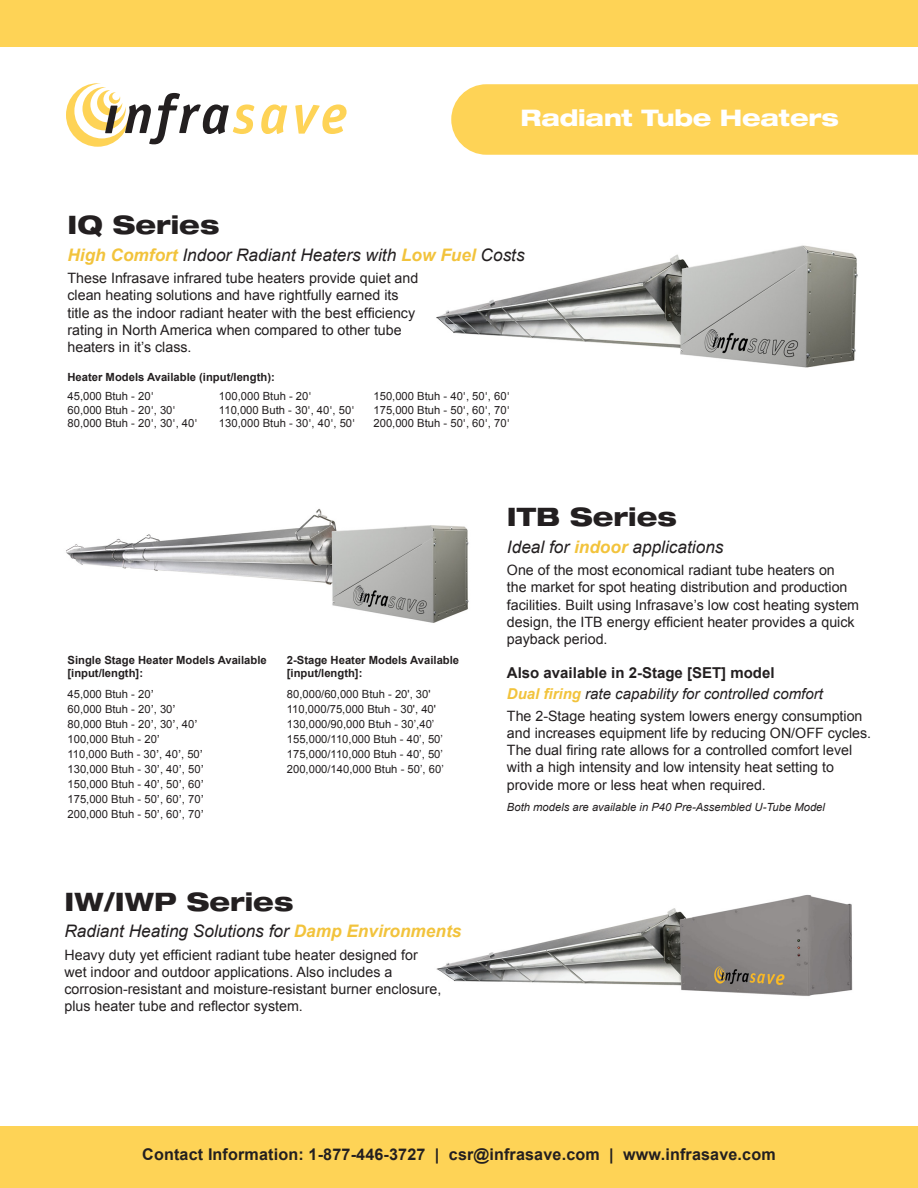
<style>
.page{position:relative;width:918px;height:1188px;background:#fff}
.page>*{position:absolute;margin:0;border:0;box-sizing:border-box;transform-origin:0 0}
.t1{font:800 expanded 25.5px "Helvetica Neue";color:#231f20}
.t2{font:800 expanded 22.8px "Helvetica Neue";letter-spacing:-.01em;color:#fff}
.t3{font:italic 17.25px "Arial";color:#231f20}
.t4{font:700 16.2px "Arial";letter-spacing:.01em;color:#231f20}
.t5{font:italic 15px "Arial";color:#231f20}
.t6{font:700 15px "Arial";color:#231f20}
.t7{font:14.25px/17.1px "Arial";color:#231f20}
.t8{font:11.25px/15px "Arial";color:#231f20}
.t9{font:700 11.25px/13.5px "Arial";color:#231f20}
.t10{font:italic 11.25px "Arial";color:#231f20}
.s1{font-weight:700;color:#f2c33c}
.s2{font-family:"Helvetica Neue"}
</style>
<div class="page">
<div style="left:0;top:0;width:918px;height:47px;background:#fed356"></div>
<div style="left:0;top:1126px;width:918px;height:62px;background:#fed356"></div>
<div style="left:451px;top:84px;width:467px;height:71px;background:#fed356"></div>
<img style="left:436px;top:245px;width:422px;height:123px">
<img style="left:66px;top:508px;width:403px;height:115px">
<img style="left:436px;top:894px;width:417px;height:102px">
<svg style="left:261px;top:104px;width:26px;height:30px"></svg>
<svg style="left:295px;top:104px;width:52px;height:30px"></svg>
<svg style="left:66px;top:83px;width:188px;height:64px"></svg>
<p class="t2" style="left:521px;top:104px;width:320px">Radiant Tube Heaters</p>
<p class="t1" style="left:68px;top:208px;width:153px">IQ Series</p>
<p class="t3" style="left:68px;top:244px;width:459px"><span class="s1">High Comfort</span> Indoor Radiant Heaters with <span class="s1">Low Fuel</span> Costs</p>
<p class="t7" style="left:68px;top:270px;width:352px">These Infrasave infrared tube heaters provide quiet and</p>
<p class="t7" style="left:68px;top:287px;width:333px">clean heating solutions and have rightfully earned its</p>
<p class="t7" style="left:68px;top:304px;width:349px">title as the indoor radiant heater with the best efficiency</p>
<p class="t7" style="left:68px;top:321px;width:336px">rating in North America when compared to other tube</p>
<p class="t7" style="left:68px;top:338px;width:126px">heaters in it’s class.</p>
<p class="t9" style="left:68px;top:371px;width:209px">Heater Models Available (input/length):</p>
<p class="t8" style="left:68px;top:389px;width:88px">45,000 Btuh - 20<span class="s2">'</span></p>
<p class="t8" style="left:219px;top:389px;width:94px">100,000 Btuh - 20<span class="s2">'</span></p>
<p class="t8" style="left:374px;top:389px;width:138px">150,000 Btuh - 40<span class="s2">'</span>, 50<span class="s2">'</span>, 60<span class="s2">'</span></p>
<p class="t8" style="left:68px;top:403px;width:110px">60,000 Btuh - 20<span class="s2">'</span>, 30<span class="s2">'</span></p>
<p class="t8" style="left:219px;top:403px;width:137px">110,000 Buth - 30<span class="s2">'</span>, 40<span class="s2">'</span>, 50<span class="s2">'</span></p>
<p class="t8" style="left:374px;top:403px;width:138px">175,000 Btuh - 50<span class="s2">'</span>, 60<span class="s2">'</span>, 70<span class="s2">'</span></p>
<p class="t8" style="left:68px;top:416px;width:132px">80,000 Btuh - 20<span class="s2">'</span>, 30<span class="s2">'</span>, 40<span class="s2">'</span></p>
<p class="t8" style="left:219px;top:416px;width:138px">130,000 Btuh - 30<span class="s2">'</span>, 40<span class="s2">'</span>, 50<span class="s2">'</span></p>
<p class="t8" style="left:374px;top:416px;width:138px">200,000 Btuh - 50<span class="s2">'</span>, 60<span class="s2">'</span>, 70<span class="s2">'</span></p>
<p class="t9" style="left:68px;top:654px;width:201px">Single Stage Heater Models Available [input/length]:</p>
<p class="t8" style="left:68px;top:686px;width:132px">45,000 Btuh - 20<span class="s2">’<br></span>60,000 Btuh - 20<span class="s2">’</span>, 30<span class="s2">’<br></span>80,000 Btuh - 20<span class="s2">’</span>, 30<span class="s2">’</span>, 40<span class="s2">’</span></p>
<p class="t8" style="left:68px;top:731px;width:94px">100,000 Btuh - 20<span class="s2">’</span></p>
<p class="t8" style="left:68px;top:746px;width:137px">110,000 Buth - 30<span class="s2">’</span>, 40<span class="s2">’</span>, 50<span class="s2">’</span></p>
<p class="t8" style="left:68px;top:761px;width:138px">130,000 Btuh - 30<span class="s2">’</span>, 40<span class="s2">’</span>, 50<span class="s2">’</span></p>
<p class="t8" style="left:68px;top:776px;width:138px">150,000 Btuh - 40<span class="s2">’</span>, 50<span class="s2">’</span>, 60<span class="s2">’</span></p>
<p class="t8" style="left:68px;top:791px;width:138px">175,000 Btuh - 50<span class="s2">’</span>, 60<span class="s2">’</span>, 70<span class="s2">’</span></p>
<p class="t8" style="left:68px;top:806px;width:138px">200,000 Btuh - 50<span class="s2">’</span>, 60<span class="s2">’</span>, 70<span class="s2">’</span></p>
<p class="t9" style="left:287px;top:654px;width:174px">2-Stage Heater Models Available [input/length]:</p>
<p class="t8" style="left:287px;top:686px;width:151px">80,000/60,000 Btuh - 20', 30'<br>110,000/75,000 Btuh - 30', 40'</p>
<p class="t8" style="left:287px;top:716px;width:149px">130,000/90,000 Btuh - 30’,40’</p>
<p class="t8" style="left:287px;top:731px;width:158px">155,000/110,000 Btuh - 40’, 50’</p>
<p class="t8" style="left:287px;top:746px;width:158px">175,000/110,000 Btuh - 40’, 50’</p>
<p class="t8" style="left:287px;top:761px;width:158px">200,000/140,000 Btuh - 50’, 60’</p>
<p class="t1" style="left:64px;top:885px;width:230px">IW/IWP Series</p>
<p class="t3" style="left:64px;top:920px;width:398px">Radiant Heating Solutions for <span class="s1">Damp Environments</span></p>
<p class="t7" style="left:64px;top:946px;width:355px">Heavy duty yet efficient radiant tube heater designed for</p>
<p class="t7" style="left:64px;top:963px;width:329px">wet indoor and outdoor applications. Also includes a</p>
<p class="t7" style="left:64px;top:981px;width:378px">corrosion-resistant and moisture-resistant burner enclosure,</p>
<p class="t7" style="left:64px;top:998px;width:240px">plus heater tube and reflector system.</p>
<p class="t1" style="left:507px;top:500px;width:171px">ITB Series</p>
<p class="t3" style="left:507px;top:536px;width:218px">Ideal for <span class="s1">indoor</span> applications</p>
<p class="t7" style="left:507px;top:562px;width:342px">One of the most economical radiant tube heaters on the market for spot heating distribution and production</p>
<p class="t7" style="left:507px;top:596px;width:354px">facilities. Built using Infrasave’s low cost heating system</p>
<p class="t7" style="left:507px;top:613px;width:349px">design, the ITB energy efficient heater provides a quick payback period.</p>
<p class="t6" style="left:507px;top:663px;width:269px">Also available in 2-Stage [SET] model</p>
<p class="t5" style="left:507px;top:684px;width:317px"><span class="s1">Dual firing</span> rate capability for controlled comfort</p>
<p class="t7" style="left:507px;top:708px;width:366px">The 2-Stage heating system lowers energy consumption and increases equipment life by reducing ON/OFF cycles.<br>The dual firing rate allows for a controlled comfort level with a high intensity and low intensity heat setting to provide more or less heat when required.</p>
<p class="t10" style="left:507px;top:800px;width:320px">Both models are available in P40 Pre-Assembled U-Tube Model</p>
<p class="t4" style="left:142px;top:1144px;width:635px">Contact Information: 1-877-446-3727 | csr@infrasave.com | www.infrasave.com</p>
</div>
